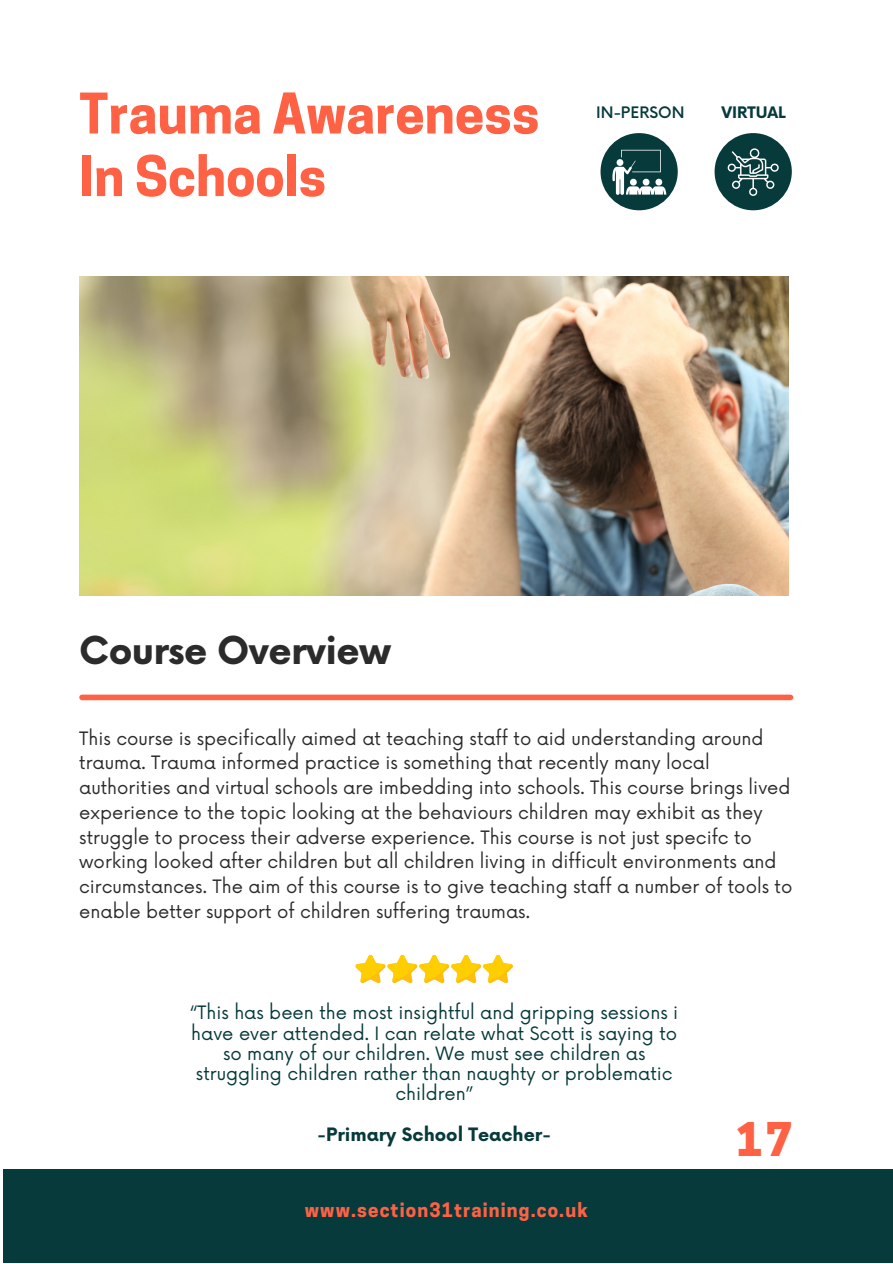
<style>
.page{position:relative;width:893px;height:1264px;background:#fff}
.page>*{position:absolute;margin:0;border:0;box-sizing:border-box;transform-origin:0 0}
.t1{font:700 52.5px "Cooper Hewitt";color:#ff6145}
.t2{font:800 43.65px "Cooper Hewitt";color:#ff6145}
.t3{font:700 37.5px "Now";letter-spacing:-.02em;color:#2b2b2b}
.t4{font:700 18.75px "Cooper Hewitt";letter-spacing:.06em;color:#ff6145}
.t5{font:18px/24.8px "Now";color:#2b2b2b}
.t6{font:18px/20.2px "Now";color:#073a3b;text-align:center}
.t7{font:700 18px "Now";color:#073a3b}
.t8{font:500 15.45px "Now";color:#073a3b}
.t9{font:700 15.45px "Now";color:#073a3b}
</style>
<div class="page">
<img style="left:79px;top:277px;width:709px;height:318px">
<div style="left:3px;top:1168px;width:889px;height:94px;background:#073a3b"></div>
<div style="left:82px;top:694px;width:708px;height:6px;background:#ff6145"></div>
<svg style="left:355px;top:955px;width:158px;height:28px"></svg>
<div style="left:714px;top:133px;width:77px;height:77px;background:#073a3b;border-radius:50%"></div>
<div style="left:600px;top:133px;width:77px;height:77px;background:#073a3b;border-radius:50%"></div>
<svg style="left:727px;top:148px;width:52px;height:48px"></svg>
<svg style="left:612px;top:150px;width:54px;height:45px"></svg>
<p class="t1" style="left:79px;top:94px;width:462px">Trauma Awareness</p>
<p class="t1" style="left:79px;top:157px;width:248px">In Schools</p>
<p class="t8" style="left:596px;top:104px;width:90px">IN-PERSON</p>
<p class="t9" style="left:721px;top:104px;width:66px">VIRTUAL</p>
<p class="t3" style="left:79px;top:630px;width:313px">Course Overview</p>
<p class="t5" style="left:79px;top:726px;width:714px">This course is specifically aimed at teaching staff to aid understanding around trauma. Trauma informed practice is something that recently many local authorities and virtual schools are imbedding into schools. This course brings lived experience to the topic looking at the behaviours children may exhibit as they struggle to process their adverse experience. This course is not just specifc to working looked after children but all children living in difficult environments and circumstances. The aim of this course is to give teaching staff a number of tools to enable better support of children suffering traumas.</p>
<p class="t6" style="left:190px;top:1003px;width:489px">“This has been the most insightful and gripping sessions i have ever attended. I can relate what Scott is saying to so many of our children. We must see children as struggling children rather than naughty or problematic children”</p>
<p class="t7" style="left:317px;top:1124px;width:236px">-Primary School Teacher-</p>
<p class="t4" style="left:305px;top:1202px;width:284px">www.section31training.co.uk</p>
<p class="t2" style="left:736px;top:1123px;width:57px">17</p>
</div>
